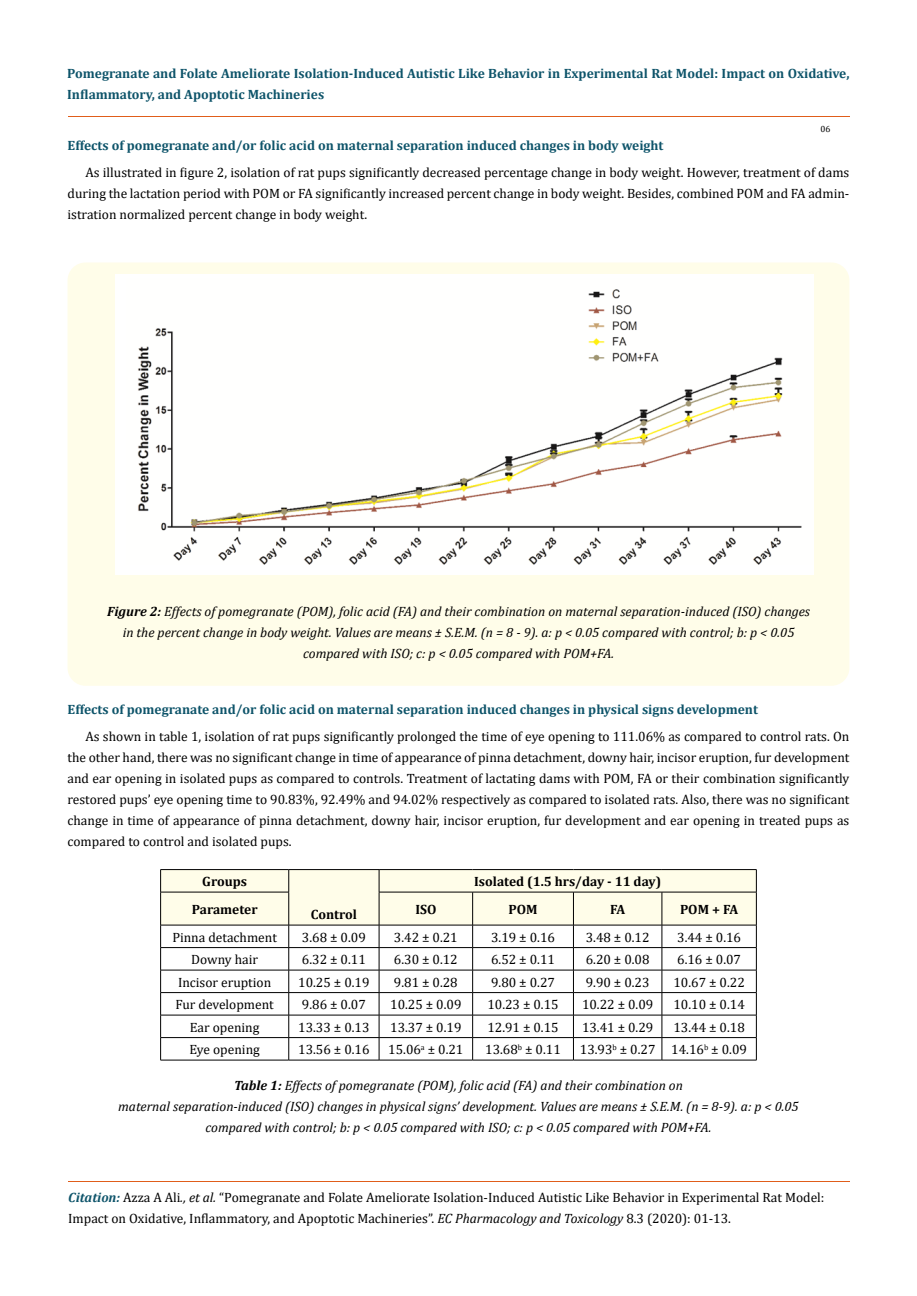
<style>
.page{position:relative;width:917px;height:1296px;background:#fff}
.page>*{position:absolute;margin:0;border:0;box-sizing:border-box;transform-origin:0 0}
.t1{font:13.5px/21px "Cambria";color:#000;text-align:justify}
.t2{font:italic 13.5px/21px "Cambria";color:#000;text-align:center}
.t3{font:700 13.5px/21px "Cambria";color:#0e546a}
.t4{font:700 13.5px "Cambria";color:#000}
.t5{font:9px "Cambria";color:#000}
.s1{font-weight:700}
.s2{font-weight:700;font-style:italic;color:#0e546a}
.s3{font-style:italic}
</style>
<div class="page">
<hr style="left:68px;top:117px;width:781px;height:1px;background:#e05d1a">
<hr style="left:68px;top:1181px;width:781px;height:1px;background:#e05d1a">
<div style="left:68px;top:262px;width:781px;height:424px;background:#fffde9;border-radius:18px"></div>
<img style="left:115px;top:274px;width:698px;height:301px">
<hr style="left:160px;top:869px;width:129px;height:1px;background:#000">
<hr style="left:289px;top:869px;width:90px;height:1px;background:#000">
<hr style="left:379px;top:869px;width:93px;height:1px;background:#000">
<hr style="left:472px;top:869px;width:101px;height:1px;background:#000">
<hr style="left:573px;top:869px;width:89px;height:1px;background:#000">
<hr style="left:662px;top:869px;width:94px;height:1px;background:#000">
<svg style="left:160px;top:870px;width:597px;height:190px"></svg>
<hr style="left:160px;top:1060px;width:129px;height:1px;background:#000">
<hr style="left:289px;top:1060px;width:90px;height:1px;background:#000">
<hr style="left:379px;top:1060px;width:93px;height:1px;background:#000">
<hr style="left:472px;top:1060px;width:101px;height:1px;background:#000">
<hr style="left:573px;top:1060px;width:89px;height:1px;background:#000">
<hr style="left:662px;top:1060px;width:94px;height:1px;background:#000">
<p class="t3" style="left:67px;top:62px;width:783px">Pomegranate and Folate Ameliorate Isolation-Induced Autistic Like Behavior in Experimental Rat Model: Impact on Oxidative,<br>Inflammatory, and Apoptotic Machineries</p>
<p class="t5" style="left:820px;top:123px;width:11px">06</p>
<p class="t3" style="left:68px;top:134px;width:597px">Effects of pomegranate and/or folic acid on maternal separation induced changes in body weight</p>
<p class="t1" style="left:68px;top:162px;width:783px;text-indent:18px">As illustrated in figure 2, isolation of rat pups significantly decreased percentage change in body weight. However, treatment of dams during the lactation period with POM or FA significantly increased percent change in body weight. Besides, combined POM and FA admin&shy;istration normalized percent change in body weight.</p>
<p class="t2" style="left:107px;top:600px;width:704px"><span class="s1">Figure 2:</span> Effects of pomegranate (POM), folic acid (FA) and their combination on maternal separation-induced (ISO) changes in the percent change in body weight. Values are means ± S.E.M. (n = 8 - 9). a: p &lt; 0.05 compared with control; b: p &lt; 0.05 compared with ISO; c: p &lt; 0.05 compared with POM+FA.</p>
<p class="t3" style="left:68px;top:698px;width:692px">Effects of pomegranate and/or folic acid on maternal separation induced changes in physical signs development</p>
<p class="t1" style="left:68px;top:726px;width:783px;text-indent:18px">As shown in table 1, isolation of rat pups significantly prolonged the time of eye opening to 111.06% as compared to control rats. On the other hand, there was no significant change in time of appearance of pinna detachment, downy hair, incisor eruption, fur development and ear opening in isolated pups as compared to controls. Treatment of lactating dams with POM, FA or their combination significantly restored pups’ eye opening time to 90.83%, 92.49% and 94.02% respectively as compared to isolated rats. Also, there was no significant change in time of appearance of pinna detachment, downy hair, incisor eruption, fur development and ear opening in treated pups as compared to control and isolated pups.</p>
<p class="t4" style="left:202px;top:872px;width:46px">Groups</p>
<p class="t4" style="left:311px;top:905px;width:48px">Control</p>
<p class="t4" style="left:474px;top:872px;width:188px">Isolated (1.5 hrs/day - 11 day)</p>
<p class="t4" style="left:192px;top:900px;width:67px">Parameter</p>
<p class="t4" style="left:415px;top:900px;width:23px">ISO</p>
<p class="t4" style="left:508px;top:900px;width:31px">POM</p>
<p class="t4" style="left:610px;top:900px;width:17px">FA</p>
<p class="t4" style="left:680px;top:900px;width:60px">POM + FA</p>
<p class="t1" style="left:172px;top:926px;width:106px">Pinna detachment</p>
<p class="t1" style="left:302px;top:926px;width:65px">3.68 ± 0.09</p>
<p class="t1" style="left:394px;top:926px;width:65px">3.42 ± 0.21</p>
<p class="t1" style="left:491px;top:926px;width:65px">3.19 ± 0.16</p>
<p class="t1" style="left:585px;top:926px;width:65px">3.48 ± 0.12</p>
<p class="t1" style="left:677px;top:926px;width:65px">3.44 ± 0.16</p>
<p class="t1" style="left:191px;top:949px;width:68px">Downy hair</p>
<p class="t1" style="left:302px;top:949px;width:65px">6.32 ± 0.11</p>
<p class="t1" style="left:394px;top:949px;width:65px">6.30 ± 0.12</p>
<p class="t1" style="left:491px;top:949px;width:65px">6.52 ± 0.11</p>
<p class="t1" style="left:585px;top:949px;width:65px">6.20 ± 0.08</p>
<p class="t1" style="left:677px;top:949px;width:65px">6.16 ± 0.07</p>
<p class="t1" style="left:178px;top:971px;width:95px">Incisor eruption</p>
<p class="t1" style="left:298px;top:971px;width:73px">10.25 ± 0.19</p>
<p class="t1" style="left:394px;top:971px;width:65px">9.81 ± 0.28</p>
<p class="t1" style="left:491px;top:971px;width:65px">9.80 ± 0.27</p>
<p class="t1" style="left:585px;top:971px;width:65px">9.90 ± 0.23</p>
<p class="t1" style="left:673px;top:971px;width:73px">10.67 ± 0.22</p>
<p class="t1" style="left:175px;top:994px;width:100px">Fur development</p>
<p class="t1" style="left:302px;top:994px;width:65px">9.86 ± 0.07</p>
<p class="t1" style="left:390px;top:994px;width:73px">10.25 ± 0.09</p>
<p class="t1" style="left:487px;top:994px;width:73px">10.23 ± 0.15</p>
<p class="t1" style="left:582px;top:994px;width:73px">10.22 ± 0.09</p>
<p class="t1" style="left:673px;top:994px;width:73px">10.10 ± 0.14</p>
<p class="t1" style="left:190px;top:1016px;width:71px">Ear opening</p>
<p class="t1" style="left:298px;top:1016px;width:73px">13.33 ± 0.13</p>
<p class="t1" style="left:390px;top:1016px;width:73px">13.37 ± 0.19</p>
<p class="t1" style="left:487px;top:1016px;width:73px">12.91 ± 0.15</p>
<p class="t1" style="left:582px;top:1016px;width:73px">13.41 ± 0.29</p>
<p class="t1" style="left:673px;top:1016px;width:73px">13.44 ± 0.18</p>
<p class="t1" style="left:189px;top:1039px;width:72px">Eye opening</p>
<p class="t1" style="left:298px;top:1039px;width:73px">13.56 ± 0.16</p>
<p class="t1" style="left:388px;top:1039px;width:77px">15.06<sup>a</sup> ± 0.21</p>
<p class="t1" style="left:485px;top:1039px;width:77px">13.68<sup>b</sup> ± 0.11</p>
<p class="t1" style="left:580px;top:1039px;width:169px">13.93<sup>b</sup> ± 0.27 14.16<sup>b</sup> ± 0.09</p>
<p class="t2" style="left:118px;top:1075px;width:682px"><span class="s1">Table 1:</span> Effects of pomegranate (POM), folic acid (FA) and their combination on<br>maternal separation-induced (ISO) changes in physical signs’ development. Values are means ± S.E.M. (n = 8-9). a: p &lt; 0.05 compared with control; b: p &lt; 0.05 compared with ISO; c: p &lt; 0.05 compared with POM+FA.</p>
<p class="t1" style="left:68px;top:1187px;width:757px"><span class="s2">Citation:</span> Azza A Ali<span class="s3">., et al.</span> “Pomegranate and Folate Ameliorate Isolation-Induced Autistic Like Behavior in Experimental Rat Model:<br>Impact on Oxidative, Inflammatory, and Apoptotic Machineries”. <span class="s3">EC Pharmacology and Toxicology</span> 8.3 (2020): 01-13.</p>
</div>
